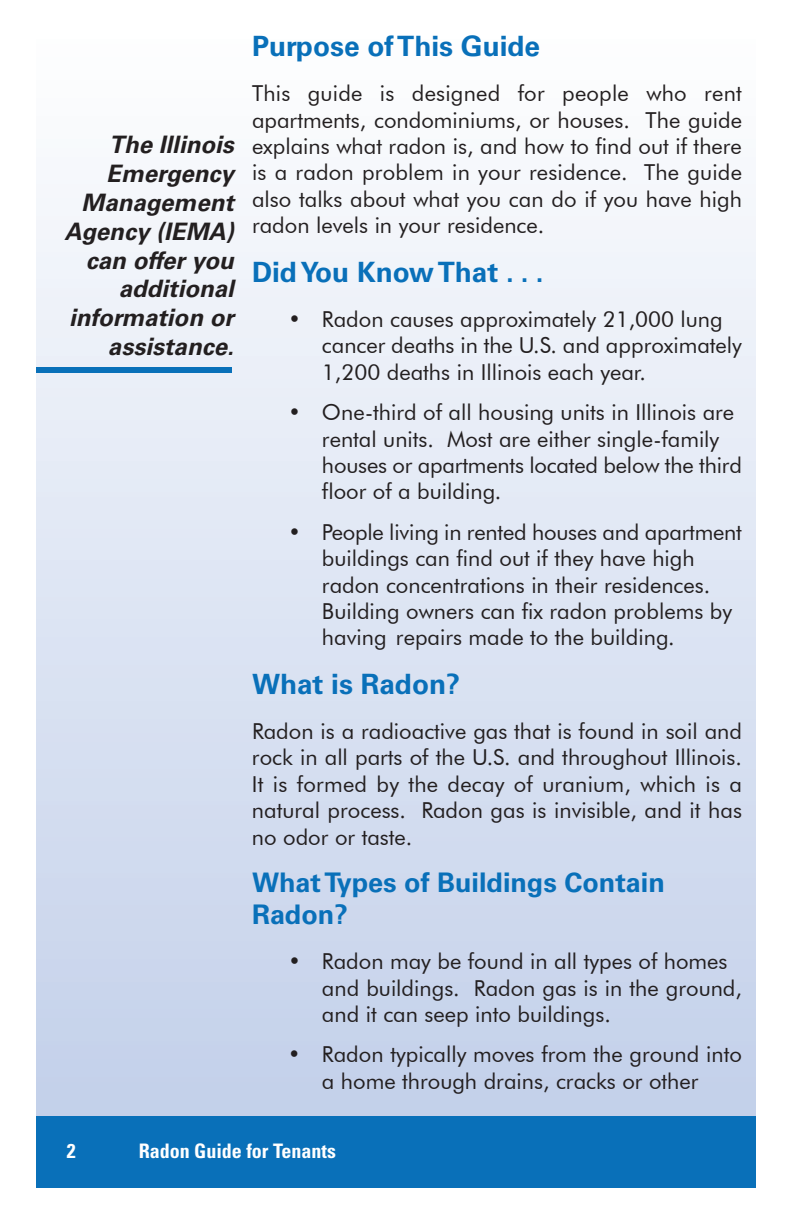
<style>
.page{position:relative;width:792px;height:1224px;background:#fff}
.page>*{position:absolute;margin:0;border:0;box-sizing:border-box;transform-origin:0 0}
.t1{font:700 28px "Univers";color:#0970b9}
.t2{font:700 27px/32.4px "Univers";color:#0970b9}
.t3{font:italic 700 24px/28.8px "Univers";letter-spacing:.005em;color:#231f20;text-align:right}
.t4{font:22px/26.4px "Futura BT";color:#231f20}
.t5{font:700 condensed 20px "Univers";color:#fff}
</style>
<div class="page">
<div style="left:36px;top:36px;width:720px;height:1152px;background:linear-gradient(to bottom,#fdfefe,#becde8)"></div>
<div style="left:36px;top:1116px;width:720px;height:72px;background:#0970b9"></div>
<div style="left:36px;top:367px;width:196px;height:6px;background:#0970b9"></div>
<p class="t3" style="left:65px;top:133px;width:171px">The Illinois<br>Emergency<br>Management<br>Agency (IEMA) can offer you additional information or assistance.</p>
<p class="t1" style="left:252px;top:36px;width:290px">Purpose of This Guide</p>
<p class="t4" style="left:252px;top:80px;width:492px;text-align:justify">This guide is designed for people who rent apartments, condominiums, or houses. The guide explains what radon is, and how to find out if there is a radon problem in your residence. The guide also talks about what you can do if you have high radon levels in your residence.</p>
<p class="t1" style="left:252px;top:262px;width:293px">Did You Know That . . .</p>
<p class="t4" style="left:322px;top:306px;width:421px;text-indent:-34px">• Radon causes approximately 21,000 lung cancer deaths in the U.S. and approximately<br>1,200 deaths in Illinois each year.</p>
<p class="t4" style="left:322px;top:399px;width:422px;text-indent:-34px">• One-third of all housing units in Illinois are rental units. Most are either single-family houses or apartments located below the third floor of a building.</p>
<p class="t4" style="left:322px;top:519px;width:422px;text-indent:-34px">• People living in rented houses and apartment buildings can find out if they have high radon concentrations in their residences.<br>Building owners can fix radon problems by having repairs made to the building.</p>
<p class="t1" style="left:252px;top:674px;width:210px">What is Radon?</p>
<p class="t4" style="left:252px;top:718px;width:492px;text-align:justify">Radon is a radioactive gas that is found in soil and rock in all parts of the U.S. and throughout Illinois.<br>It is formed by the decay of uranium, which is a natural process. Radon gas is invisible, and it has no odor or taste.</p>
<p class="t2" style="left:252px;top:868px;width:414px">What Types of Buildings Contain<br>Radon?</p>
<p class="t4" style="left:322px;top:948px;width:422px;text-indent:-34px">• Radon may be found in all types of homes and buildings. Radon gas is in the ground, and it can seep into buildings.</p>
<p class="t4" style="left:288px;top:1041px;width:455px;text-align:center">• Radon typically moves from the ground into a home through drains, cracks or other</p>
<p class="t5" style="left:67px;top:1143px;width:10px">2</p>
<p class="t5" style="left:139px;top:1143px;width:199px">Radon Guide for Tenants</p>
</div>
